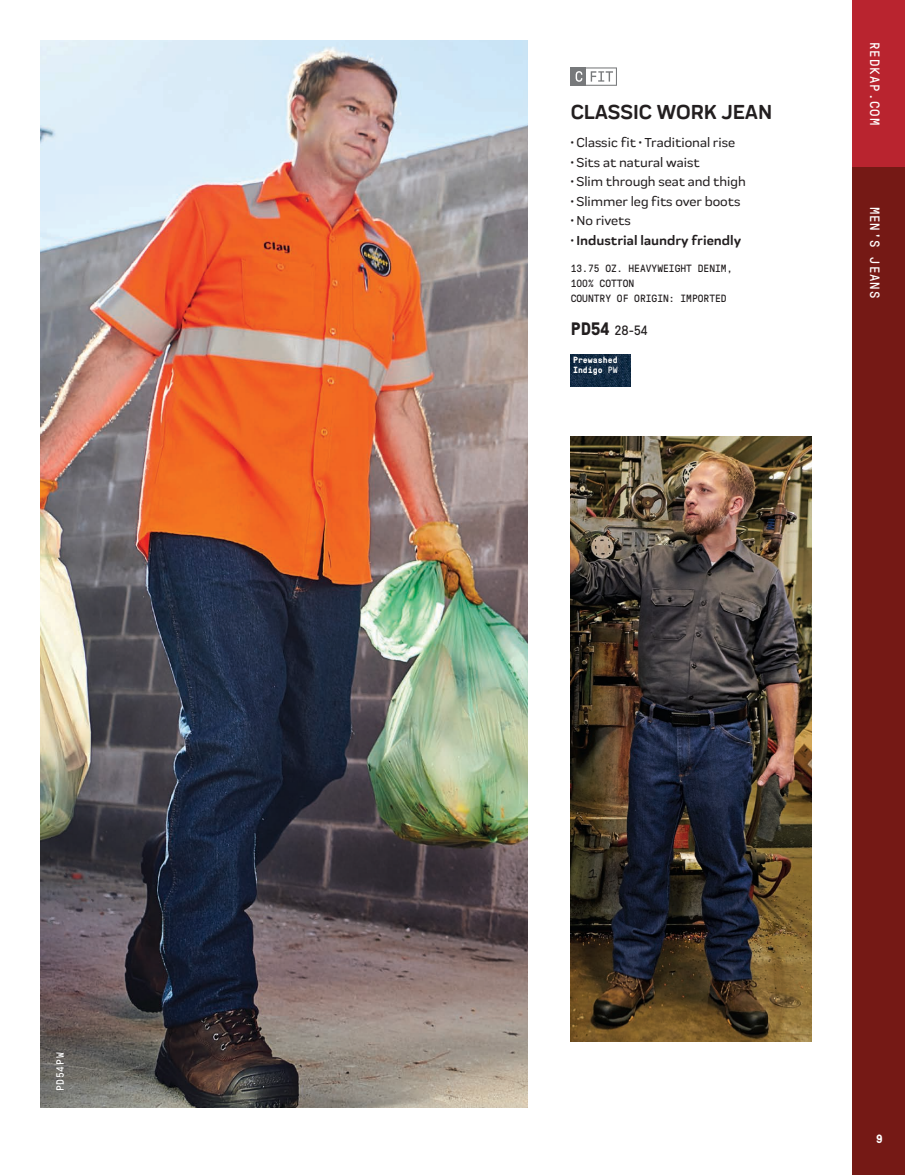
<style>
.page{position:relative;width:905px;height:1175px;background:#fff}
.page>*{position:absolute;margin:0;border:0;box-sizing:border-box;transform-origin:0 0}
.t1{font:700 21px "Praktika Rnd";color:#231f20}
.t2{font:500 13.5px "Praktika Rnd";color:#231f20}
.t3{font:700 13.5px "Praktika Rnd";color:#231f20}
.t4{font:13.5px "GT Pressura Mono";letter-spacing:.075em;color:#fff}
.t5{font:13.5px "GT Pressura";color:#231f20}
.t6{font:700 12px "GT Pressura Mono";color:#fff}
.t7{font:10.5px/15px "GT Pressura Mono";color:#231f20}
.t8{font:10.5px "GT Pressura Mono";letter-spacing:.075em;color:#fff}
.t9{font:700 9px/9.8px "GT Pressura Mono";color:#fff}
.s1{font-weight:500}
.s2{font-weight:700;font-size:18px}
.s3{font-weight:400}
</style>
<div class="page">
<div style="left:851px;top:0;width:53px;height:1174px;background:#751915"></div>
<div style="left:851px;top:0;width:53px;height:167px;background:#b9242f"></div>
<img style="left:40px;top:40px;width:487px;height:1067px">
<svg style="left:570px;top:67px;width:47px;height:19px"></svg>
<img style="left:570px;top:354px;width:60px;height:32px">
<img style="left:570px;top:436px;width:242px;height:605px">
<p class="t8" style="left:55px;top:1091px;width:40px;rotate:-90deg">PD54PW</p>
<h1 class="t1" style="left:570px;top:95px;width:203px">CLASSIC WORK JEAN</h1>
<p class="t2" style="left:570px;top:133px;width:166px">• Classic fit • Traditional rise</p>
<p class="t2" style="left:570px;top:152px;width:131px">• Sits at natural waist</p>
<p class="t2" style="left:570px;top:172px;width:176px">• Slim through seat and thigh</p>
<p class="t2" style="left:570px;top:191px;width:171px">• Slimmer leg fits over boots</p>
<p class="t2" style="left:570px;top:211px;width:62px">• No rivets</p>
<p class="t3" style="left:570px;top:229px;width:172px"><span class="s1">•</span> Industrial laundry friendly</p>
<p class="t7" style="left:570px;top:261px;width:163px">13.75 OZ. HEAVYWEIGHT DENIM,<br>100% COTTON<br>COUNTRY OF ORIGIN: IMPORTED</p>
<p class="t5" style="left:570px;top:323px;width:78px"><span class="s2">PD54</span> 28-54</p>
<p class="t9" style="left:573px;top:355px;width:46px">Prewashed<br>Indigo <span class="s3">PW</span></p>
<p class="t4" style="left:881px;top:42px;width:85px;rotate:90deg">REDKAP.COM</p>
<p class="t4" style="left:881px;top:206px;width:93px;rotate:90deg">MEN'S JEANS</p>
<p class="t6" style="left:876px;top:1130px;width:8px">9</p>
</div>
